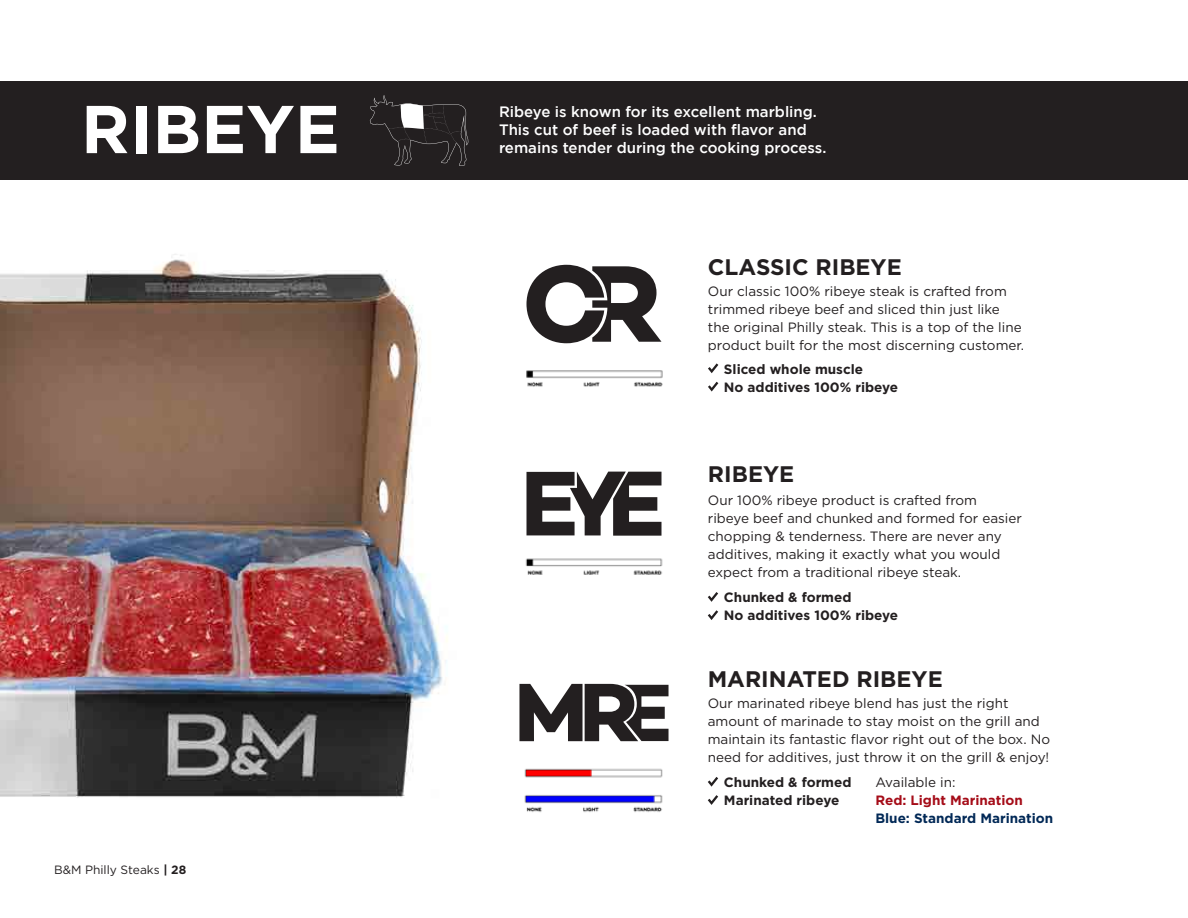
<style>
.page{position:relative;width:1188px;height:918px;background:#fff}
.page>*{position:absolute;margin:0;border:0;box-sizing:border-box;transform-origin:0 0}
.t1{font:700 67.5px "Gotham";color:#fff}
.t2{font:700 22.5px "Gotham";color:#231f20}
.t3{font:500 15px/18px "Gotham";color:#fff}
.t4{font:13.5px/18px "Gotham";color:#231f20}
.t5{font:700 13.5px/18px "Gotham";color:#231f20}
.t6{font:700 13.5px "Gotham";color:#002856}
.t7{font:700 13.5px "Gotham";color:#a50c18}
.t8{font:12px "Gotham";color:#231f20}
.s1{font-weight:700}
</style>
<div class="page">
<div style="left:0;top:81px;width:1188px;height:99px;background:#231f20"></div>
<svg style="left:370px;top:95px;width:98px;height:71px"></svg>
<img style="left:526px;top:370px;width:137px;height:17px">
<img style="left:525px;top:529px;width:138px;height:46px">
<img style="left:524px;top:768px;width:139px;height:10px">
<img style="left:524px;top:795px;width:139px;height:17px">
<img style="left:0;top:254px;width:448px;height:544px">
<svg style="left:708px;top:363px;width:10px;height:10px"></svg>
<svg style="left:708px;top:382px;width:10px;height:10px"></svg>
<svg style="left:708px;top:592px;width:10px;height:10px"></svg>
<svg style="left:708px;top:610px;width:10px;height:10px"></svg>
<svg style="left:708px;top:777px;width:10px;height:10px"></svg>
<svg style="left:708px;top:795px;width:10px;height:10px"></svg>
<svg style="left:527px;top:472px;width:135px;height:64px"></svg>
<svg style="left:519px;top:684px;width:150px;height:57px"></svg>
<svg style="left:526px;top:265px;width:136px;height:78px"></svg>
<h1 class="t1" style="left:81px;top:84px;width:260px">RIBEYE</h1>
<p class="t8" style="left:54px;top:862px;width:134px">B&amp;M Philly Steaks <span class="s1">| 28</span></p>
<p class="t3" style="left:499px;top:102px;width:329px">Ribeye is known for its excellent marbling.<br>This cut of beef is loaded with flavor and remains tender during the cooking process.</p>
<h2 class="t2" style="left:708px;top:252px;width:195px">CLASSIC RIBEYE</h2>
<p class="t4" style="left:708px;top:282px;width:318px">Our classic 100% ribeye steak is crafted from trimmed ribeye beef and sliced thin just like the original Philly steak. This is a top of the line product built for the most discerning customer.</p>
<p class="t5" style="left:724px;top:360px;width:176px">Sliced whole muscle<br>No additives 100% ribeye</p>
<h2 class="t2" style="left:708px;top:460px;width:88px">RIBEYE</h2>
<p class="t4" style="left:708px;top:491px;width:315px">Our 100% ribeye product is crafted from<br>ribeye beef and chunked and formed for easier chopping &amp; tenderness. There are never any additives, making it exactly what you would expect from a traditional ribeye steak.</p>
<p class="t5" style="left:724px;top:588px;width:176px">Chunked &amp; formed<br>No additives 100% ribeye</p>
<h2 class="t2" style="left:708px;top:664px;width:236px">MARINATED RIBEYE</h2>
<p class="t4" style="left:708px;top:694px;width:344px">Our marinated ribeye blend has just the right amount of marinade to stay moist on the grill and maintain its fantastic flavor right out of the box. No need for additives, just throw it on the grill &amp; enjoy!</p>
<p class="t5" style="left:724px;top:773px;width:129px">Chunked &amp; formed<br>Marinated ribeye</p>
<p class="t4" style="left:875px;top:773px;width:82px">Available in:</p>
<p class="t7" style="left:875px;top:791px;width:149px">Red: Light Marination</p>
<p class="t6" style="left:875px;top:809px;width:179px">Blue: Standard Marination</p>
</div>
